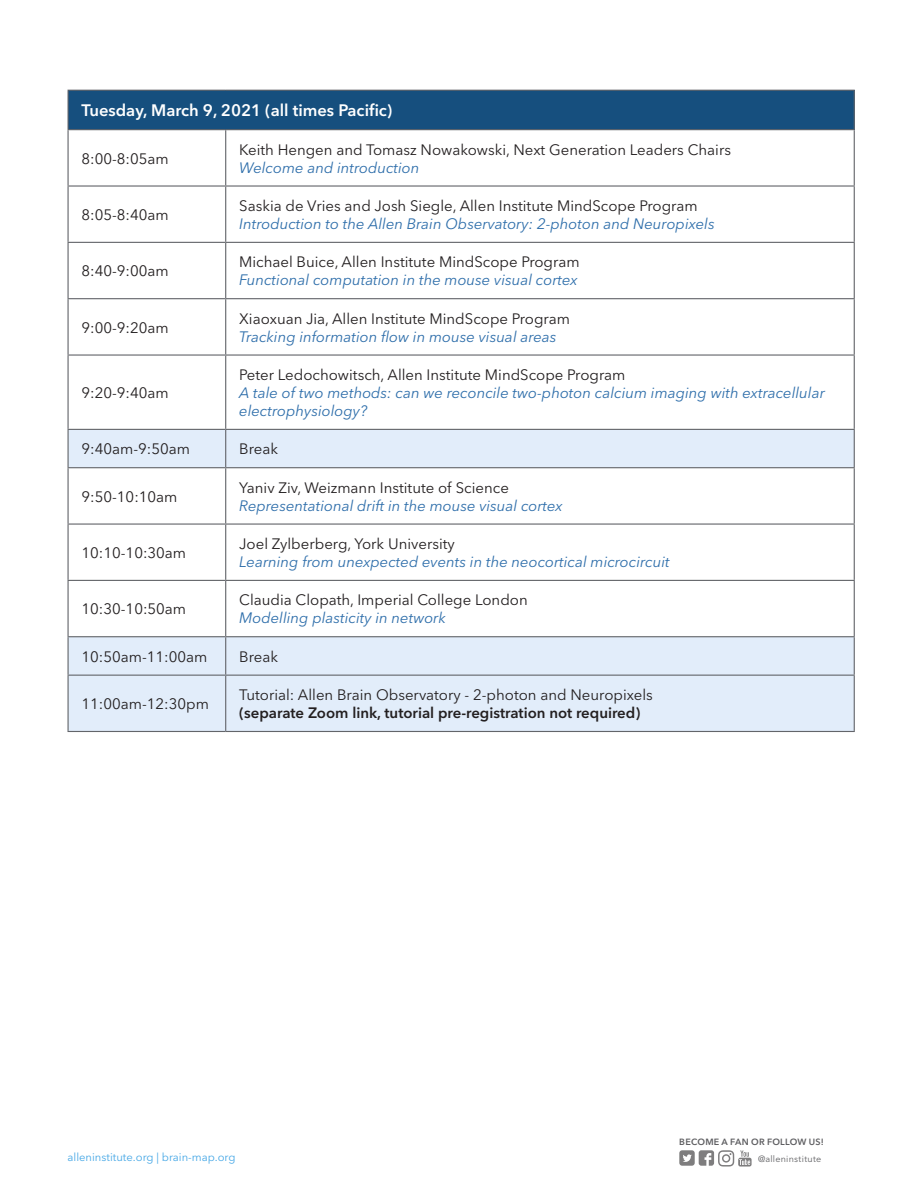
<style>
.page{position:relative;width:918px;height:1188px;background:#fff}
.page>*{position:absolute;margin:0;border:0;box-sizing:border-box;transform-origin:0 0}
.Time{font:600 16.5px "Avenir Next LT Pro";color:#fff}
.Titles{font:italic 15px/18px "Avenir Next LT Pro";color:#2e6eaa}
.Time-2{font:15px "Avenir Next LT Pro";color:#231f20}
.t1{font:600 15px/18px "Avenir Next LT Pro";color:#231f20}
.t2{font:11.25px "Avenir Next LT Pro";color:#47a8e6}
.t3{font:600 9px "Avenir Next LT Pro";letter-spacing:.025em;color:#5f5f62}
.t4{font:9px "Avenir Next LT Pro";letter-spacing:.025em;color:#5f5f62}
.s1{font-style:normal;color:#231f20}
.s2{font-weight:400}
</style>
<div class="page">
<svg style="left:679px;top:1150px;width:73px;height:17px"></svg>
<div style="left:68px;top:90px;width:786px;height:40px;background:#164f7e"></div>
<svg style="left:69px;top:430px;width:785px;height:301px"></svg>
<hr style="left:68px;top:90px;width:158px;height:1px;background:#63656a">
<hr style="left:68px;top:91px;width:1px;height:38px;background:#63656a">
<hr style="left:226px;top:90px;width:629px;height:1px;background:#63656a">
<hr style="left:854px;top:91px;width:1px;height:38px;background:#63656a">
<hr style="left:68px;top:129px;width:158px;height:1px;background:#63656a">
<hr style="left:68px;top:130px;width:1px;height:55px;background:#63656a">
<hr style="left:226px;top:129px;width:629px;height:1px;background:#63656a">
<hr style="left:225px;top:130px;width:1px;height:55px;background:#63656a">
<hr style="left:854px;top:130px;width:1px;height:55px;background:#63656a">
<hr style="left:68px;top:185px;width:158px;height:2px;background:#63656a">
<hr style="left:68px;top:187px;width:1px;height:55px;background:#63656a">
<hr style="left:226px;top:185px;width:629px;height:2px;background:#63656a">
<hr style="left:225px;top:187px;width:1px;height:55px;background:#63656a">
<hr style="left:854px;top:187px;width:1px;height:55px;background:#63656a">
<hr style="left:68px;top:242px;width:158px;height:1px;background:#63656a">
<hr style="left:68px;top:243px;width:1px;height:55px;background:#63656a">
<hr style="left:226px;top:242px;width:629px;height:1px;background:#63656a">
<hr style="left:225px;top:243px;width:1px;height:55px;background:#63656a">
<hr style="left:854px;top:243px;width:1px;height:55px;background:#63656a">
<hr style="left:68px;top:298px;width:158px;height:1px;background:#63656a">
<hr style="left:68px;top:299px;width:1px;height:55px;background:#63656a">
<hr style="left:226px;top:298px;width:629px;height:1px;background:#63656a">
<hr style="left:225px;top:299px;width:1px;height:55px;background:#63656a">
<hr style="left:854px;top:299px;width:1px;height:55px;background:#63656a">
<hr style="left:68px;top:354px;width:158px;height:2px;background:#63656a">
<hr style="left:68px;top:356px;width:1px;height:73px;background:#63656a">
<hr style="left:226px;top:354px;width:629px;height:2px;background:#63656a">
<hr style="left:225px;top:356px;width:1px;height:73px;background:#63656a">
<hr style="left:854px;top:356px;width:1px;height:73px;background:#63656a">
<hr style="left:68px;top:429px;width:158px;height:1px;background:#63656a">
<hr style="left:68px;top:430px;width:1px;height:37px;background:#63656a">
<hr style="left:226px;top:429px;width:629px;height:1px;background:#63656a">
<hr style="left:225px;top:430px;width:1px;height:37px;background:#63656a">
<hr style="left:854px;top:430px;width:1px;height:37px;background:#63656a">
<hr style="left:68px;top:467px;width:158px;height:1px;background:#63656a">
<hr style="left:68px;top:468px;width:1px;height:55px;background:#63656a">
<hr style="left:226px;top:467px;width:629px;height:1px;background:#63656a">
<hr style="left:225px;top:468px;width:1px;height:55px;background:#63656a">
<hr style="left:854px;top:468px;width:1px;height:55px;background:#63656a">
<hr style="left:68px;top:523px;width:158px;height:2px;background:#63656a">
<hr style="left:68px;top:525px;width:1px;height:55px;background:#63656a">
<hr style="left:226px;top:523px;width:629px;height:2px;background:#63656a">
<hr style="left:225px;top:525px;width:1px;height:55px;background:#63656a">
<hr style="left:854px;top:525px;width:1px;height:55px;background:#63656a">
<hr style="left:68px;top:580px;width:158px;height:1px;background:#63656a">
<hr style="left:68px;top:581px;width:1px;height:55px;background:#63656a">
<hr style="left:226px;top:580px;width:629px;height:1px;background:#63656a">
<hr style="left:225px;top:581px;width:1px;height:55px;background:#63656a">
<hr style="left:854px;top:581px;width:1px;height:55px;background:#63656a">
<hr style="left:68px;top:636px;width:158px;height:1px;background:#63656a">
<hr style="left:68px;top:637px;width:1px;height:38px;background:#63656a">
<hr style="left:226px;top:636px;width:629px;height:1px;background:#63656a">
<hr style="left:225px;top:637px;width:1px;height:38px;background:#63656a">
<hr style="left:854px;top:637px;width:1px;height:38px;background:#63656a">
<hr style="left:68px;top:675px;width:158px;height:1px;background:#63656a">
<hr style="left:68px;top:676px;width:1px;height:55px;background:#63656a">
<hr style="left:226px;top:675px;width:629px;height:1px;background:#63656a">
<hr style="left:225px;top:676px;width:1px;height:55px;background:#63656a">
<hr style="left:854px;top:676px;width:1px;height:55px;background:#63656a">
<hr style="left:68px;top:731px;width:158px;height:1px;background:#63656a">
<hr style="left:226px;top:731px;width:629px;height:1px;background:#63656a">
<p class="Time" style="left:82px;top:100px;width:312px">Tuesday, March 9, 2021 (all times Pacific)</p>
<p class="Time-2" style="left:82px;top:149px;width:89px">8:00-8:05am</p>
<p class="Time-2" style="left:239px;top:140px;width:493px">Keith Hengen and Tomasz Nowakowski, Next Generation Leaders Chairs</p>
<p class="Titles" style="left:239px;top:158px;width:182px">Welcome and introduction</p>
<p class="Time-2" style="left:82px;top:206px;width:89px">8:05-8:40am</p>
<p class="Titles" style="left:239px;top:197px;width:477px"><span class="s1">Saskia de Vries and Josh Siegle, Allen Institute MindScope Program<br></span>Introduction to the Allen Brain Observatory: 2-photon and Neuropixels</p>
<p class="Time-2" style="left:82px;top:262px;width:89px">8:40-9:00am</p>
<p class="Time-2" style="left:239px;top:253px;width:342px">Michael Buice, Allen Institute MindScope Program</p>
<p class="Titles" style="left:239px;top:271px;width:340px">Functional computation in the mouse visual cortex</p>
<p class="Time-2" style="left:82px;top:318px;width:89px">9:00-9:20am</p>
<p class="Time-2" style="left:82px;top:384px;width:89px">9:20-9:40am</p>
<p class="Time-2" style="left:239px;top:309px;width:332px">Xiaoxuan Jia, Allen Institute MindScope Program</p>
<p class="Titles" style="left:239px;top:327px;width:319px">Tracking information flow in mouse visual areas</p>
<p class="Time-2" style="left:239px;top:366px;width:388px">Peter Ledochowitsch, Allen Institute MindScope Program</p>
<p class="Titles" style="left:239px;top:384px;width:587px">A tale of two methods: can we reconcile two-photon calcium imaging with extracellular electrophysiology?</p>
<p class="Time-2" style="left:82px;top:440px;width:110px">9:40am-9:50am</p>
<p class="Time-2" style="left:239px;top:440px;width:40px">Break</p>
<p class="Time-2" style="left:82px;top:487px;width:97px">9:50-10:10am</p>
<p class="Time-2" style="left:239px;top:478px;width:271px">Yaniv Ziv, Weizmann Institute of Science</p>
<p class="Titles" style="left:239px;top:496px;width:325px">Representational drift in the mouse visual cortex</p>
<p class="Time-2" style="left:82px;top:544px;width:106px">10:10-10:30am</p>
<p class="Time-2" style="left:82px;top:600px;width:106px">10:30-10:50am</p>
<p class="Time-2" style="left:239px;top:535px;width:217px">Joel Zylberberg, York University</p>
<p class="Titles" style="left:239px;top:553px;width:432px">Learning from unexpected events in the neocortical microcircuit</p>
<p class="Time-2" style="left:239px;top:591px;width:290px">Claudia Clopath, Imperial College London</p>
<p class="Titles" style="left:239px;top:609px;width:208px">Modelling plasticity in network</p>
<p class="Time-2" style="left:82px;top:647px;width:127px">10:50am-11:00am</p>
<p class="Time-2" style="left:239px;top:647px;width:40px">Break</p>
<p class="Time-2" style="left:82px;top:695px;width:129px">11:00am-12:30pm</p>
<p class="t1" style="left:239px;top:686px;width:415px"><span class="s2">Tutorial: Allen Brain Observatory - 2-photon and Neuropixels </span>(separate Zoom link, tutorial pre-registration not required)</p>
<p class="t2" style="left:68px;top:1150px;width:170px">alleninstitute.org | brain-map.org</p>
<p class="t3" style="left:679px;top:1137px;width:146px">BECOME A FAN OR FOLLOW US!</p>
<p class="t4" style="left:758px;top:1153px;width:65px">@alleninstitute</p>
</div>
